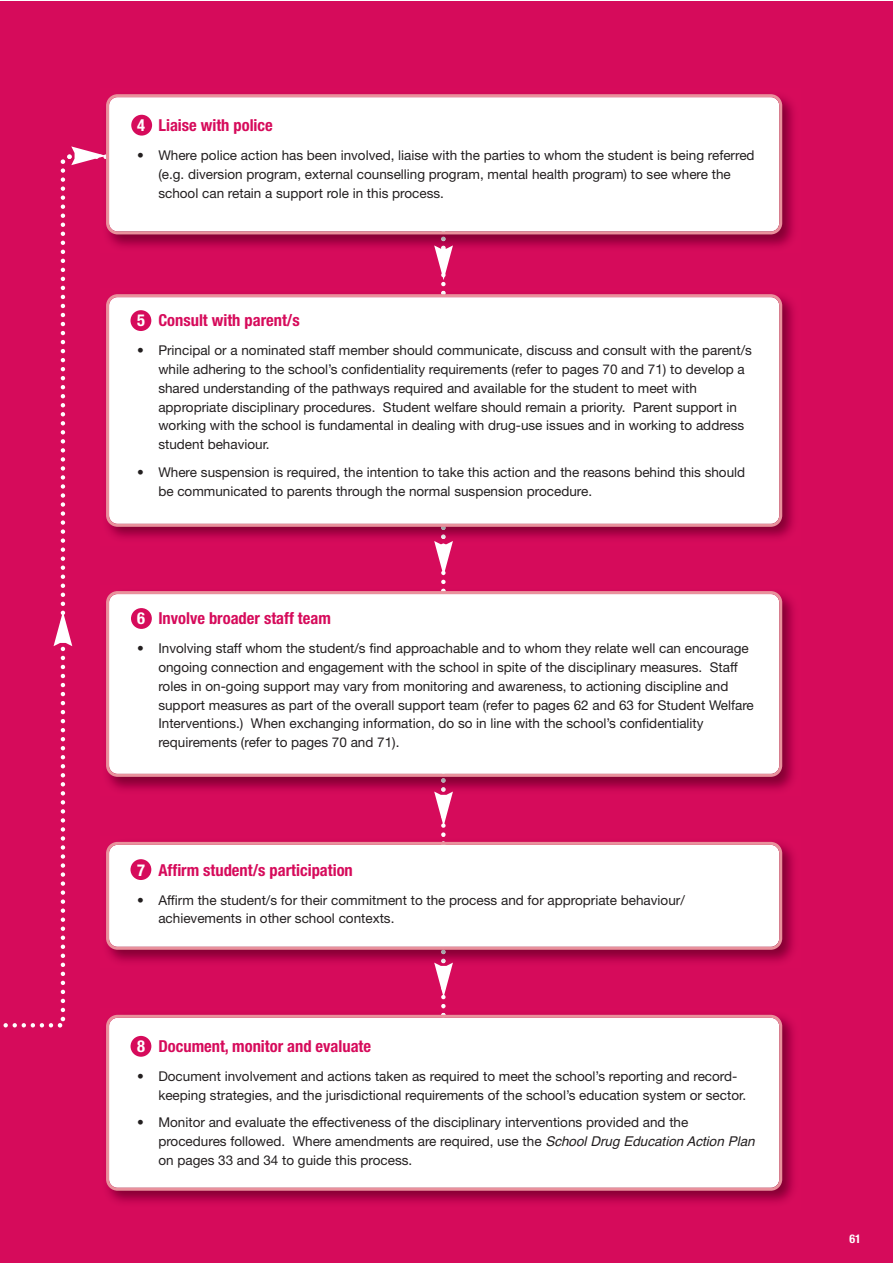
<style>
.page{position:relative;width:893px;height:1263px;background:#fff}
.page>*{position:absolute;margin:0;border:0;box-sizing:border-box;transform-origin:0 0}
.t1{font:700 condensed 16.5px "Helvetica Neue";color:#d60b5b}
.t2{font:13.5px/18.9px "Helvetica Neue";color:#231f20}
.t3{font:700 condensed 12px "Helvetica Neue";color:#fff}
.s1{color:#fff}
.s2{font-family:"Helvetica";font-style:italic}
</style>
<div class="page">
<div style="left:0;top:2px;width:892px;height:1261px;background:#d60b5b"></div>
<img style="left:398px;top:97px;width:396px;height:150px">
<svg style="left:106px;top:94px;width:676px;height:140px;background:#fdf7f8"></svg>
<img style="left:398px;top:297px;width:396px;height:241px">
<div style="left:398px;top:294px;width:384px;height:233px;background:#fff"></div>
<div style="left:398px;top:591px;width:384px;height:186px;background:#fff"></div>
<img style="left:398px;top:841px;width:396px;height:121px">
<svg style="left:398px;top:842px;width:384px;height:108px;background:#fcf6f7"></svg>
<img style="left:108px;top:1014px;width:686px;height:189px">
<div style="left:106px;top:1015px;width:676px;height:176px;background:#fff"></div>
<svg style="left:434px;top:183px;width:19px;height:861px;background:#f2c7d7"></svg>
<div style="left:131px;top:115px;width:21px;height:21px;background:#d60b5b;border-radius:50%"></div>
<div style="left:131px;top:1036px;width:20px;height:21px;background:#d60b5b;border-radius:50%"></div>
<svg style="left:3px;top:146px;width:395px;height:882px"></svg>
<p class="t1" style="left:137px;top:119px;width:137px"><span class="s1">4</span> Liaise with police</p>
<p class="t2" style="left:158px;top:147px;width:598px;text-indent:-21px">• Where police action has been involved, liaise with the parties to whom the student is being referred (e.g. diversion program, external counselling program, mental health program) to see where the school can retain a support role in this process.</p>
<p class="t1" style="left:137px;top:314px;width:164px"><span class="s1">5</span> Consult with parent/s</p>
<p class="t2" style="left:158px;top:342px;width:595px;text-indent:-21px">• Principal or a nominated staff member should communicate, discuss and consult with the parent/s while adhering to the school’s confidentiality requirements (refer to pages 70 and 71) to develop a shared understanding of the pathways required and available for the student to meet with appropriate disciplinary procedures. Student welfare should remain a priority. Parent support in working with the school is fundamental in dealing with drug-use issues and in working to address student behaviour.</p>
<p class="t2" style="left:158px;top:464px;width:588px;text-indent:-21px">• Where suspension is required, the intention to take this action and the reasons behind this should be communicated to parents through the normal suspension procedure.</p>
<p class="t1" style="left:137px;top:612px;width:195px"><span class="s1">6</span> Involve broader staff team</p>
<p class="t2" style="left:158px;top:640px;width:597px;text-indent:-21px">• Involving staff whom the student/s find approachable and to whom they relate well can encourage ongoing connection and engagement with the school in spite of the disciplinary measures. Staff roles in on-going support may vary from monitoring and awareness, to actioning discipline and support measures as part of the overall support team (refer to pages 62 and 63 for Student Welfare Interventions.) When exchanging information, do so in line with the school’s confidentiality requirements (refer to pages 70 and 71).</p>
<p class="t1" style="left:137px;top:864px;width:217px"><span class="s1">7</span> Affirm student/s participation</p>
<p class="t2" style="left:158px;top:892px;width:528px;text-indent:-21px">• Affirm the student/s for their commitment to the process and for appropriate behaviour/ achievements in other school contexts.</p>
<p class="t1" style="left:137px;top:1040px;width:235px"><span class="s1">8</span> Document, monitor and evaluate</p>
<p class="t2" style="left:158px;top:1068px;width:589px;text-indent:-21px">• Document involvement and actions taken as required to meet the school’s reporting and record&shy;keeping strategies, and the jurisdictional requirements of the school’s education system or sector.</p>
<p class="t2" style="left:158px;top:1114px;width:600px;text-indent:-21px">• Monitor and evaluate the effectiveness of the disciplinary interventions provided and the procedures followed. Where amendments are required, use the <span class="s2">School Drug Education Action Plan </span>on pages 33 and 34 to guide this process.</p>
<p class="t3" style="left:849px;top:1234px;width:13px">61</p>
</div>
